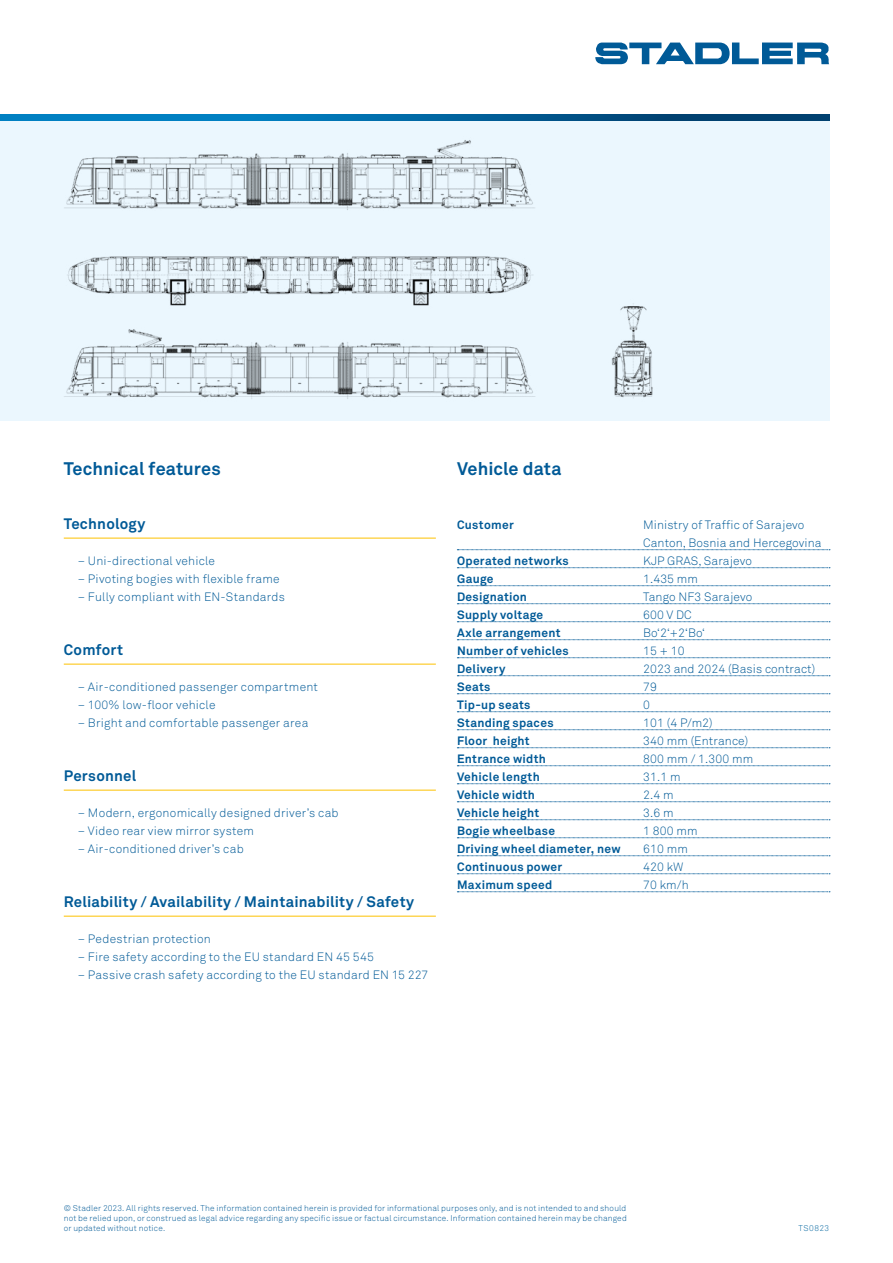
<style>
.page{position:relative;width:893px;height:1263px;background:#fff}
.page>*{position:absolute;margin:0;border:0;box-sizing:border-box;transform-origin:0 0}
.t1{font:700 18px "Akkurat Pro";letter-spacing:.005em;color:#005a97}
.t2{font:700 15px "Akkurat Pro";letter-spacing:.015em;color:#005a97}
.t3{font:300 12px/18px "Akkurat Pro";letter-spacing:.015em;color:#005a97}
.t4{font:700 12px "Akkurat Pro";letter-spacing:.025em;color:#005a97}
.t5{font:300 8.25px/9.9px "Akkurat Pro";letter-spacing:.02em;color:#005a97;text-align:justify}
.t6{font:300 8.25px "Akkurat Pro";letter-spacing:.06em;color:#00659f}
</style>
<div class="page">
<svg style="left:595px;top:43px;width:234px;height:21px"></svg>
<svg style="left:0;top:115px;width:829px;height:6px;background:#00649e"></svg>
<div style="left:0;top:121px;width:829px;height:300px;background:#ebf7fe"></div>
<img style="left:64px;top:140px;width:589px;height:259px">
<svg style="left:457px;top:549px;width:373px;height:1px"></svg>
<svg style="left:457px;top:567px;width:373px;height:1px"></svg>
<svg style="left:457px;top:585px;width:373px;height:1px"></svg>
<svg style="left:457px;top:603px;width:373px;height:1px"></svg>
<svg style="left:457px;top:621px;width:373px;height:1px"></svg>
<svg style="left:457px;top:639px;width:373px;height:1px"></svg>
<svg style="left:457px;top:657px;width:373px;height:1px"></svg>
<svg style="left:457px;top:675px;width:373px;height:1px"></svg>
<svg style="left:457px;top:693px;width:373px;height:1px"></svg>
<svg style="left:457px;top:711px;width:373px;height:1px"></svg>
<svg style="left:457px;top:729px;width:373px;height:1px"></svg>
<svg style="left:457px;top:747px;width:373px;height:1px"></svg>
<svg style="left:457px;top:765px;width:373px;height:1px"></svg>
<svg style="left:457px;top:783px;width:373px;height:1px"></svg>
<svg style="left:457px;top:801px;width:373px;height:1px"></svg>
<svg style="left:457px;top:819px;width:373px;height:1px"></svg>
<svg style="left:457px;top:837px;width:373px;height:1px"></svg>
<svg style="left:457px;top:855px;width:373px;height:1px"></svg>
<svg style="left:457px;top:873px;width:373px;height:1px"></svg>
<svg style="left:457px;top:891px;width:373px;height:1px"></svg>
<hr style="left:64px;top:538px;width:372px;height:1px;background:#fdc100">
<hr style="left:64px;top:664px;width:372px;height:1px;background:#fdc100">
<hr style="left:64px;top:790px;width:372px;height:1px;background:#fdc100">
<hr style="left:64px;top:916px;width:372px;height:1px;background:#fdc100">
<h1 class="t1" style="left:64px;top:457px;width:158px">Technical features</h1>
<p class="t2" style="left:64px;top:514px;width:83px">Technology</p>
<p class="t3" style="left:78px;top:551px;width:139px">– Uni-directional vehicle</p>
<p class="t3" style="left:78px;top:569px;width:203px">– Pivoting bogies with flexible frame</p>
<p class="t3" style="left:78px;top:587px;width:209px">– Fully compliant with EN-Standards</p>
<p class="t2" style="left:64px;top:640px;width:61px">Comfort</p>
<p class="t3" style="left:78px;top:677px;width:242px">– Air-conditioned passenger compartment</p>
<p class="t3" style="left:78px;top:695px;width:139px">– 100% low-floor vehicle</p>
<p class="t3" style="left:78px;top:713px;width:232px">– Bright and comfortable passenger area</p>
<p class="t2" style="left:64px;top:766px;width:74px">Personnel</p>
<p class="t3" style="left:78px;top:803px;width:262px">– Modern, ergonomically designed driver’s cab</p>
<p class="t3" style="left:78px;top:821px;width:178px">– Video rear view mirror system</p>
<p class="t3" style="left:78px;top:839px;width:167px">– Air-conditioned driver’s cab</p>
<p class="t2" style="left:64px;top:892px;width:352px">Reliability / Availability / Maintainability / Safety</p>
<p class="t3" style="left:78px;top:929px;width:135px">– Pedestrian protection</p>
<p class="t3" style="left:78px;top:947px;width:298px">– Fire safety according to the EU standard EN 45 545</p>
<p class="t3" style="left:78px;top:965px;width:352px">– Passive crash safety according to the EU standard EN 15 227</p>
<h1 class="t1" style="left:457px;top:457px;width:106px">Vehicle data</h1>
<p class="t4" style="left:457px;top:517px;width:58px">Customer</p>
<p class="t3" style="left:643px;top:515px;width:180px">Ministry of Traffic of Sarajevo<br>Canton, Bosnia and Hercegovina</p>
<p class="t4" style="left:457px;top:553px;width:113px">Operated networks</p>
<p class="t3" style="left:643px;top:551px;width:110px">KJP GRAS, Sarajevo</p>
<p class="t4" style="left:457px;top:571px;width:38px">Gauge</p>
<p class="t3" style="left:643px;top:569px;width:56px">1.435 mm</p>
<p class="t4" style="left:457px;top:589px;width:71px">Designation</p>
<p class="t3" style="left:643px;top:587px;width:111px">Tango NF3 Sarajevo</p>
<p class="t4" style="left:457px;top:607px;width:88px">Supply voltage</p>
<p class="t3" style="left:643px;top:605px;width:50px">600 V DC</p>
<p class="t4" style="left:457px;top:625px;width:105px">Axle arrangement</p>
<p class="t3" style="left:643px;top:623px;width:63px">Bo‘2‘+2‘Bo‘</p>
<p class="t4" style="left:457px;top:643px;width:113px">Number of vehicles</p>
<p class="t3" style="left:643px;top:641px;width:43px">15 + 10</p>
<p class="t4" style="left:457px;top:661px;width:50px">Delivery</p>
<p class="t3" style="left:643px;top:659px;width:174px">2023 and 2024 (Basis contract)</p>
<p class="t4" style="left:457px;top:679px;width:35px">Seats</p>
<p class="t3" style="left:643px;top:677px;width:15px">79</p>
<p class="t4" style="left:457px;top:697px;width:75px">Tip-up seats</p>
<p class="t3" style="left:643px;top:695px;width:8px">0</p>
<p class="t4" style="left:457px;top:715px;width:98px">Standing spaces</p>
<p class="t3" style="left:643px;top:713px;width:71px">101 (4 P/m2)</p>
<p class="t4" style="left:457px;top:733px;width:74px">Floor height</p>
<p class="t3" style="left:643px;top:731px;width:107px">340 mm (Entrance)</p>
<p class="t4" style="left:457px;top:751px;width:90px">Entrance width</p>
<p class="t3" style="left:643px;top:749px;width:112px">800 mm / 1.300 mm</p>
<p class="t4" style="left:457px;top:769px;width:84px">Vehicle length</p>
<p class="t3" style="left:643px;top:767px;width:39px">31.1 m</p>
<p class="t4" style="left:457px;top:787px;width:79px">Vehicle width</p>
<p class="t3" style="left:643px;top:785px;width:32px">2.4 m</p>
<p class="t4" style="left:457px;top:805px;width:84px">Vehicle height</p>
<p class="t3" style="left:643px;top:803px;width:32px">3.6 m</p>
<p class="t4" style="left:457px;top:823px;width:99px">Bogie wheelbase</p>
<p class="t3" style="left:643px;top:821px;width:56px">1 800 mm</p>
<p class="t4" style="left:457px;top:841px;width:165px">Driving wheel diameter, new</p>
<p class="t3" style="left:643px;top:839px;width:46px">610 mm</p>
<p class="t4" style="left:457px;top:859px;width:107px">Continuous power</p>
<p class="t3" style="left:643px;top:857px;width:42px">420 kW</p>
<p class="t4" style="left:457px;top:877px;width:97px">Maximum speed</p>
<p class="t3" style="left:643px;top:875px;width:47px">70 km/h</p>
<p class="t5" style="left:64px;top:1203px;width:565px">© Stadler 2023. All rights reserved. The information contained herein is provided for informational purposes only, and is not intended to and should not be relied upon, or construed as legal advice regarding any specific issue or factual circumstance. Information contained herein may be changed or updated without notice.</p>
<p class="t6" style="left:798px;top:1223px;width:32px">TS0823</p>
</div>
